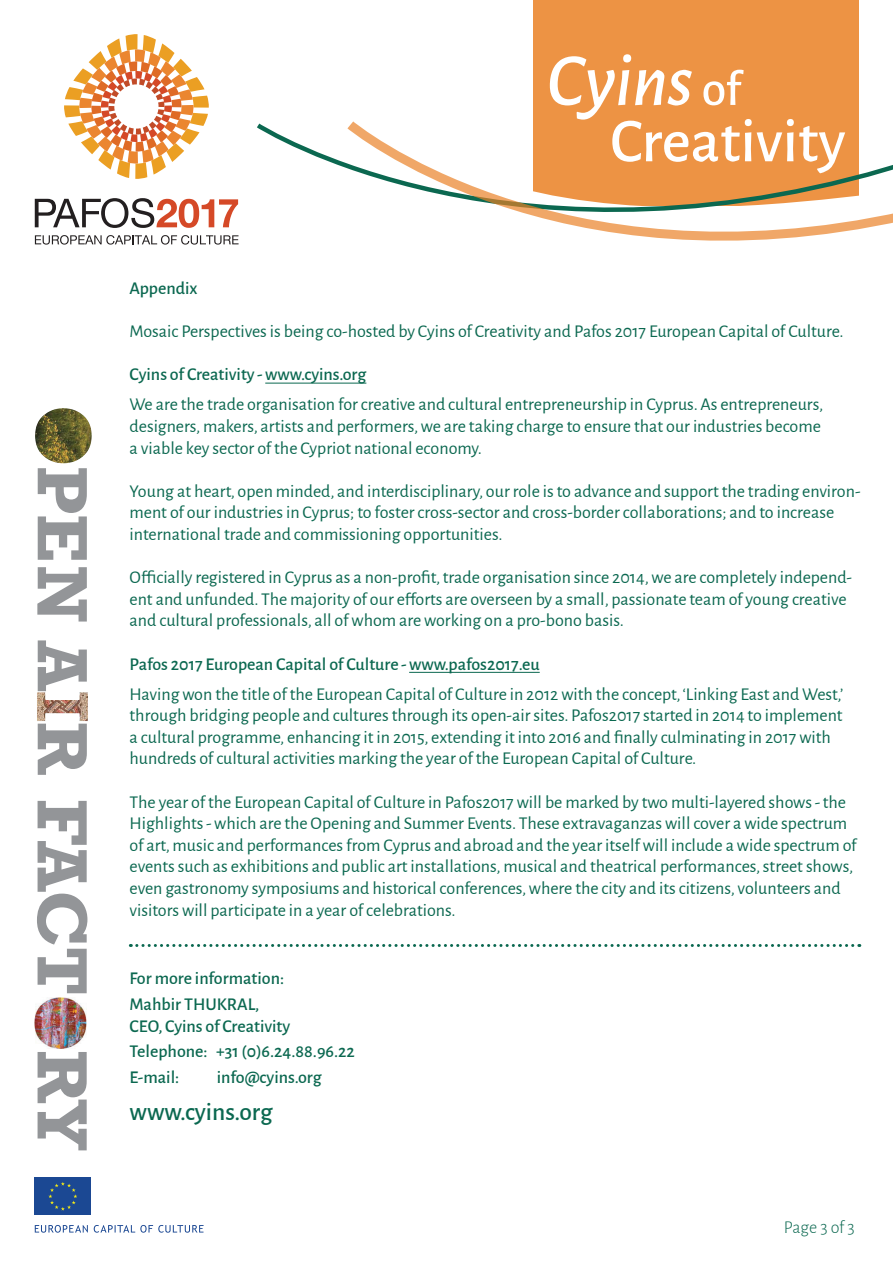
<style>
.page{position:relative;width:893px;height:1263px;background:#fff}
.page>*{position:absolute;margin:0;border:0;box-sizing:border-box;transform-origin:0 0}
.t1{font:italic 500 75.15px "Alegreya Sans";color:#fff}
.t2{font:500 62.55px "Alegreya Sans";color:#fff}
.t3{font:500 25.5px "Alegreya Sans";color:#0b6850}
.t4{font:18px/21.6px "Alegreya Sans";color:#0b6850}
.t5{font:500 18px "Alegreya Sans";color:#0b6850}
.t6{font:300 18px "Alegreya Sans";letter-spacing:-.01em;color:#0b6850}
.s1{font-style:normal;font-size:50.1px}
</style>
<div class="page">
<svg style="left:37px;top:801px;width:50px;height:192px"></svg>
<svg style="left:38px;top:1052px;width:49px;height:98px"></svg>
<svg style="left:38px;top:468px;width:49px;height:92px"></svg>
<svg style="left:37px;top:567px;width:50px;height:54px"></svg>
<svg style="left:38px;top:640px;width:49px;height:51px"></svg>
<svg style="left:38px;top:724px;width:49px;height:51px"></svg>
<svg style="left:35px;top:1225px;width:169px;height:8px"></svg>
<div style="left:35px;top:1178px;width:56px;height:37px;background:#1b4893"></div>
<svg style="left:48px;top:1182px;width:29px;height:28px"></svg>
<svg style="left:64px;top:34px;width:145px;height:145px"></svg>
<svg style="left:35px;top:198px;width:203px;height:30px"></svg>
<svg style="left:35px;top:235px;width:204px;height:10px"></svg>
<img style="left:34px;top:997px;width:53px;height:51px">
<img style="left:48px;top:408px;width:14px;height:4px">
<img style="left:37px;top:692px;width:51px;height:29px">
<hr style="left:265px;top:383px;width:101px;height:1px;background:#0b6850">
<hr style="left:409px;top:672px;width:131px;height:1px;background:#0b6850">
<div style="left:534px;top:0;width:325px;height:205px;background:#ed9344"></div>
<svg style="left:341px;top:116px;width:552px;height:125px"></svg>
<svg style="left:130px;top:944px;width:723px;height:3px"></svg>
<p class="t1" style="left:547px;top:29px;width:196px">Cyins <span class="s1">of</span></p>
<p class="t2" style="left:610px;top:97px;width:237px">Creativity</p>
<p class="t5" style="left:130px;top:276px;width:70px">Appendix</p>
<p class="t4" style="left:130px;top:320px;width:715px">Mosaic Perspectives is being co-hosted by Cyins of Creativity and Pafos 2017 European Capital of Culture.</p>
<p class="t5" style="left:130px;top:362px;width:238px">Cyins of Creativity - www.cyins.org</p>
<p class="t4" style="left:130px;top:393px;width:695px">We are the trade organisation for creative and cultural entrepreneurship in Cyprus. As entrepreneurs,</p>
<p class="t4" style="left:130px;top:415px;width:693px">designers, makers, artists and performers, we are taking charge to ensure that our industries become</p>
<p class="t4" style="left:130px;top:436px;width:354px">a viable key sector of the Cypriot national economy.</p>
<p class="t4" style="left:130px;top:479px;width:732px">Young at heart, open‐minded, and interdisciplinary, our role is to advance and support the trading environ&shy;ment of our industries in Cyprus; to foster cross-sector and cross-border collaborations; and to increase international trade and commissioning opportunities.</p>
<p class="t4" style="left:130px;top:566px;width:724px">Officially registered in Cyprus as a non-profit, trade organisation since 2014, we are completely independ&shy;ent and unfunded. The majority of our efforts are overseen by a small, passionate team of young creative and cultural professionals, all of whom are working on a pro-bono basis.</p>
<p class="t5" style="left:130px;top:651px;width:412px">Pafos 2017 European Capital of Culture - www.pafos2017.eu</p>
<p class="t4" style="left:130px;top:682px;width:715px">Having won the title of the European Capital of Culture in 2012 with the concept, ‘Linking East and West,’ through bridging people and cultures through its open-air sites. Pafos2017 started in 2014 to implement a cultural programme, enhancing it in 2015, extending it into 2016 and finally culminating in 2017 with hundreds of cultural activities marking the year of the European Capital of Culture.</p>
<p class="t4" style="left:130px;top:790px;width:729px">The year of the European Capital of Culture in Pafos2017 will be marked by two multi-layered shows - the Highlights - which are the Opening and Summer Events. These extravaganzas will cover a wide spectrum of art, music and performances from Cyprus and abroad and the year itself will include a wide spectrum of events such as exhibitions and public art installations, musical and theatrical performances, street shows, even gastronomy symposiums and historical conferences, where the city and its citizens, volunteers and visitors will participate in a year of celebrations.</p>
<p class="t5" style="left:130px;top:966px;width:156px">For more information:</p>
<p class="t5" style="left:130px;top:991px;width:131px">Mahbir THUKRAL,</p>
<p class="t5" style="left:130px;top:1013px;width:162px">CEO, Cyins of Creativity</p>
<p class="t5" style="left:130px;top:1038px;width:227px">Telephone: +31 (0)6.24.88.96.22</p>
<p class="t5" style="left:130px;top:1064px;width:51px">E-mail:</p>
<p class="t5" style="left:217px;top:1064px;width:106px">info@cyins.org</p>
<p class="t3" style="left:130px;top:1094px;width:145px">www.cyins.org</p>
<p class="t6" style="left:784px;top:1215px;width:72px">Page 3 of 3</p>
</div>
